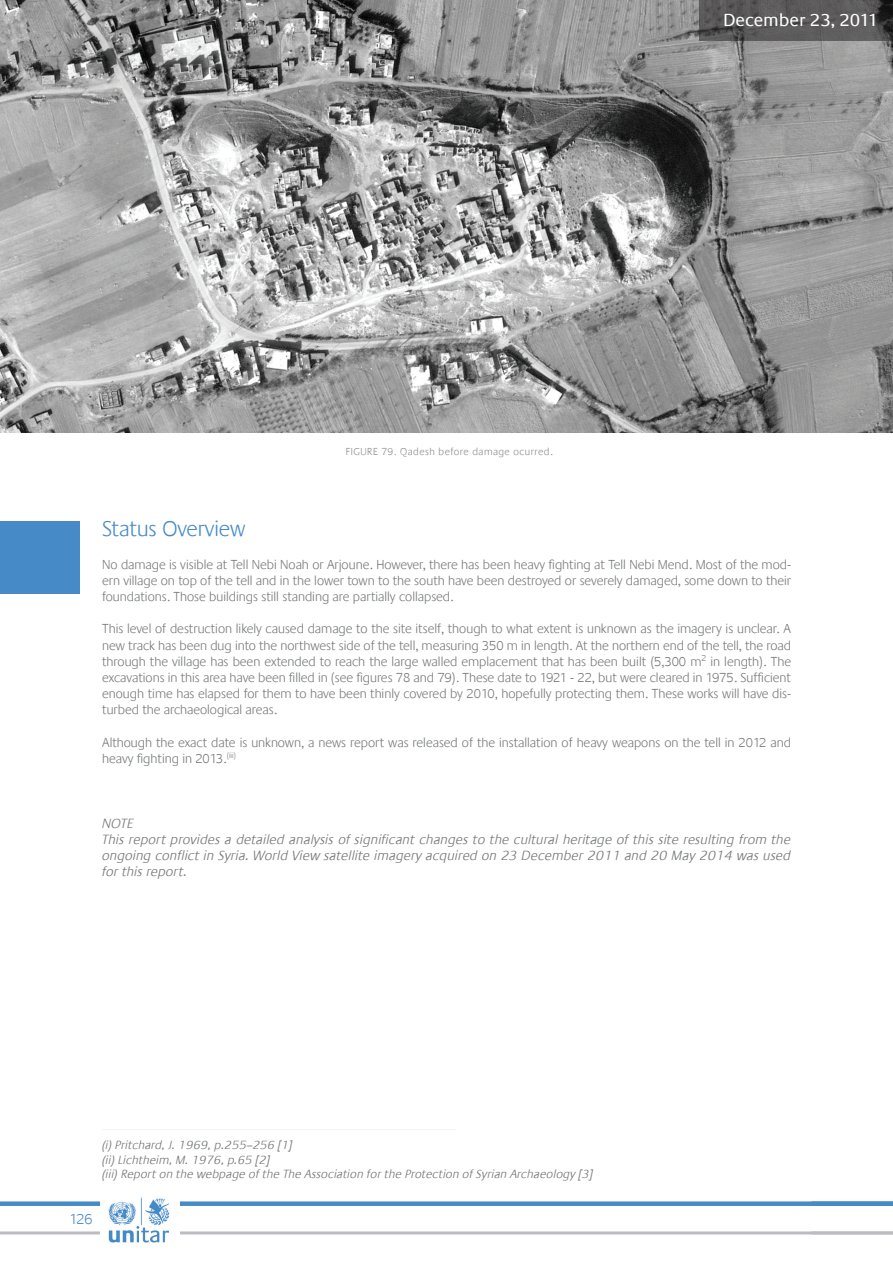
<style>
.page{position:relative;width:893px;height:1263px;background:#fff}
.page>*{position:absolute;margin:0;border:0;box-sizing:border-box;transform-origin:0 0}
.t1{font:300 22.5px "Praxis LT";color:#478ac8}
.t2{font:18px "Praxis LT";color:#fff}
.t3{font:300 15px "Praxis LT";color:#478ac8}
.t4{font:300 13.5px/16.2px "Praxis LT";color:#76787b;text-align:justify}
.t5{font:italic 300 13.5px/16.2px "Praxis Com";color:#76787b}
.t6{font:italic 300 12px/14.4px "Praxis Com";color:#76787b}
.t7{font:300 10.5px "Praxis LT";letter-spacing:.05em;color:#898b8e}
</style>
<div class="page">
<div style="left:0;top:1201px;width:893px;height:5px;background:#478ac8"></div>
<hr style="left:0;top:1231px;width:893px;height:3px;background:#bcbdc0">
<img style="left:100px;top:1197px;width:79px;height:46px">
<hr style="left:102px;top:1129px;width:353px;height:1px;background:#f5f5f6">
<img style="left:0;top:0;width:893px;height:432px">
<svg style="left:699px;top:0;width:194px;height:41px;background:#565555"></svg>
<div style="left:0;top:521px;width:79px;height:73px;background:#478ac8"></div>
<h2 class="t2" style="left:723px;top:10px;width:157px">December 23, 2011</h2>
<p class="t7" style="left:346px;top:446px;width:209px">FIGURE 79. Qadesh before damage ocurred.</p>
<h1 class="t1" style="left:102px;top:516px;width:145px">Status Overview</h1>
<p class="t4" style="left:102px;top:556px;width:690px">No damage is visible at Tell Nebi Noah or Arjoune. However, there has been heavy fighting at Tell Nebi Mend. Most of the mod&shy;ern village on top of the tell and in the lower town to the south have been destroyed or severely damaged, some down to their foundations. Those buildings still standing are partially collapsed.</p>
<p class="t4" style="left:102px;top:621px;width:690px">This level of destruction likely caused damage to the site itself, though to what extent is unknown as the imagery is unclear. A new track has been dug into the northwest side of the tell, measuring 350 m in length. At the northern end of the tell, the road through the village has been extended to reach the large walled emplacement that has been built (5,300 m<sup>2</sup> in length). The excavations in this area have been filled in (see figures 78 and 79). These date to 1921 - 22, but were cleared in 1975. Sufficient enough time has elapsed for them to have been thinly covered by 2010, hopefully protecting them. These works will have dis&shy;turbed the archaeological areas.</p>
<p class="t4" style="left:102px;top:734px;width:690px">Although the exact date is unknown, a news report was released of the installation of heavy weapons on the tell in 2012 and heavy fighting in 2013.<sup>(iii)</sup></p>
<p class="t5" style="left:102px;top:815px;width:690px">NOTE<br>This report provides a detailed analysis of significant changes to the cultural heritage of this site resulting from the ongoing conflict in Syria. World View satellite imagery acquired on 23 December 2011 and 20 May 2014 was used for this report.</p>
<p class="t6" style="left:102px;top:1138px;width:492px">(i) Pritchard, J. 1969, p.255–256 [1]<br>(ii) Lichtheim, M. 1976, p.65 [2]<br>(iii) Report on the webpage of the The Association for the Protection of Syrian Archaeology [3]</p>
<p class="t3" style="left:70px;top:1211px;width:24px">126</p>
</div>
